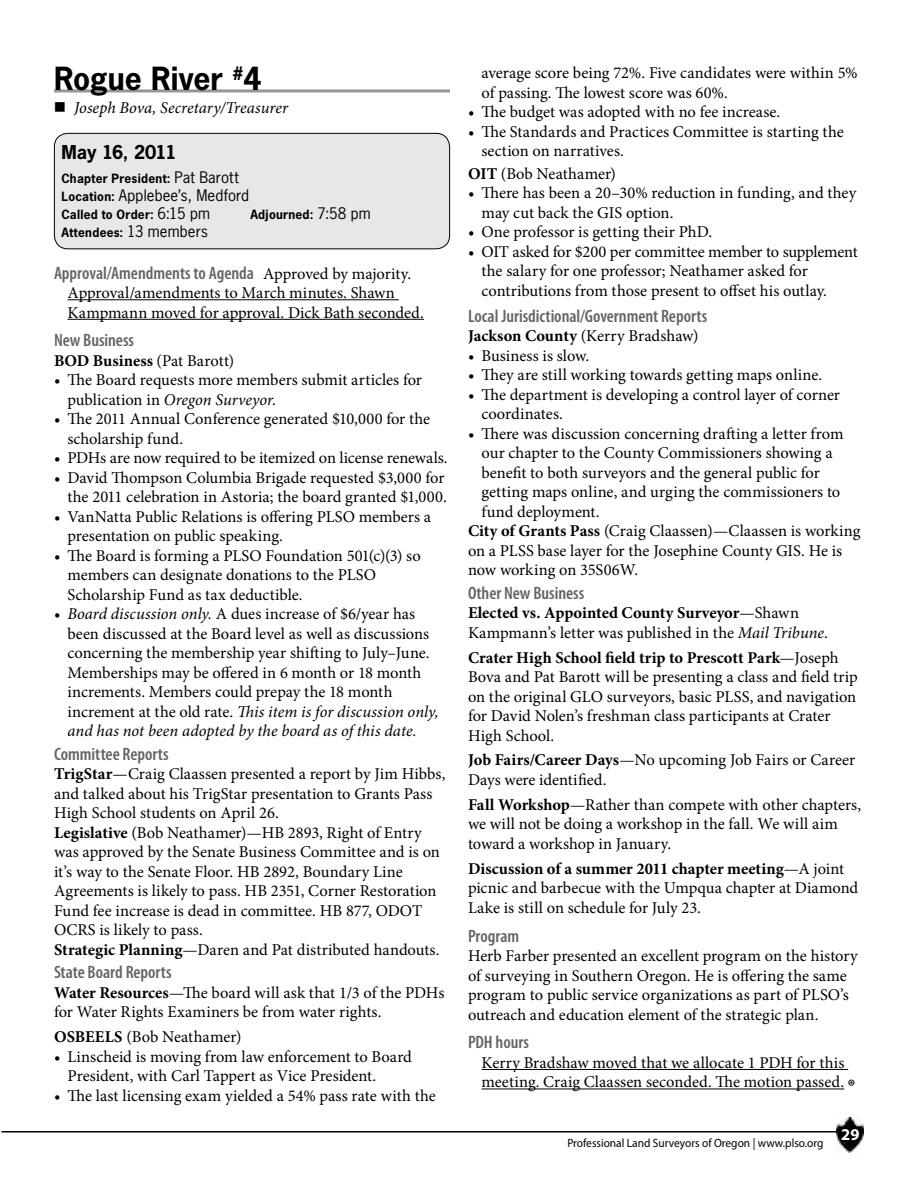
<style>
.page{position:relative;width:918px;height:1188px;background:#fff}
.page>*{position:absolute;margin:0;border:0;box-sizing:border-box;transform-origin:0 0}
.t1{font:700 30px "News Gothic Std";letter-spacing:-.005em;color:#000}
.t2{font:600 condensed 18px "Myriad Pro";color:#636466}
.t3{font:700 18px "News Gothic Std";letter-spacing:-.03em;color:#000}
.t4{font:16.5px/19.5px "Minion Pro";color:#000}
.t5{font:italic 16.5px "Minion Pro";color:#000}
.t6{font:700 16.5px "Minion Pro";letter-spacing:-.005em;color:#000}
.t7{font:700 16.5px "Myriad Pro";color:#fff}
.t8{font:15px "News Gothic Std";letter-spacing:.01em;color:#000}
.t9{font:700 12px "News Gothic Std";letter-spacing:.025em;color:#000}
.t10{font:12px "Myriad Pro";color:#000;scale:.95 1}
.s1{font-weight:400;font-size:15px}
.s2{font-weight:700;font-size:12px}
.s3{font-family:"Minion Pro";font-weight:400;font-stretch:normal;font-size:16.5px;color:#000}
.s4{font-weight:400}
.s5{font-style:italic}
.s6{font-weight:700}
</style>
<div class="page">
<img style="left:837px;top:1118px;width:27px;height:34px">
<hr style="left:2px;top:1131px;width:838px;height:2px;background:#000">
<hr style="left:68px;top:299px;width:331px;height:1px;background:#000">
<hr style="left:68px;top:319px;width:356px;height:1px;background:#000">
<hr style="left:54px;top:89px;width:396px;height:3px;background:#939598">
<div style="left:54px;top:133px;width:396px;height:116px;background:#e6e7e8;border-radius:14px"></div>
<div style="left:54px;top:133px;width:396px;height:116px;border:1px solid #000;border-radius:14px"></div>
<hr style="left:482px;top:1069px;width:366px;height:1px;background:#000">
<hr style="left:482px;top:1089px;width:362px;height:1px;background:#000">
<h1 class="t1" style="left:54px;top:59px;width:209px">Rogue River <sup>#</sup>4</h1>
<p class="t5" style="left:74px;top:97px;width:216px">Joseph Bova, Secretary/Treasurer</p>
<p class="t3" style="left:62px;top:140px;width:117px">May 16, 2011</p>
<p class="t9" style="left:62px;top:171px;width:179px">Chapter President: <span class="s1">Pat Barott</span></p>
<p class="t8" style="left:62px;top:186px;width:189px"><span class="s2">Location:</span> Applebee’s, Medford</p>
<p class="t9" style="left:62px;top:207px;width:150px">Called to Order: <span class="s1">6:15 pm</span></p>
<p class="t9" style="left:250px;top:207px;width:122px">Adjourned: <span class="s1">7:58 pm</span></p>
<p class="t9" style="left:62px;top:225px;width:148px">Attendees: <span class="s1">13 members</span></p>
<p class="t2" style="left:54px;top:263px;width:359px">Approval/Amendments to Agenda <span class="s3">Approved by majority.</span></p>
<p class="t4" style="left:67px;top:283px;width:358px">Approval/amendments to March minutes. Shawn<br>Kampmann moved for approval. Dick Bath seconded.</p>
<p class="t2" style="left:54px;top:331px;width:82px">New Business</p>
<p class="t6" style="left:54px;top:349px;width:182px">BOD Business <span class="s4">(Pat Barott)</span></p>
<p class="t4" style="left:67px;top:371px;width:356px;text-indent:-13px">• The Board requests more members submit articles for publication in <span class="s5">Oregon Surveyor</span>.</p>
<p class="t4" style="left:67px;top:410px;width:364px;text-indent:-13px">• The 2011 Annual Conference generated $10,000 for the scholarship fund.</p>
<p class="t4" style="left:54px;top:449px;width:395px">• PDHs are now required to be itemized on license renewals.</p>
<p class="t4" style="left:54px;top:468px;width:394px;text-align:right">• David Thompson Columbia Brigade requested $3,000 for the 2011 celebration in Astoria; the board granted $1,000.</p>
<p class="t4" style="left:67px;top:507px;width:365px;text-indent:-13px">• VanNatta Public Relations is offering PLSO members a presentation on public speaking.</p>
<p class="t4" style="left:67px;top:546px;width:355px;text-indent:-13px">• The Board is forming a PLSO Foundation 501(c)(3) so members can designate donations to the PLSO<br>Scholarship Fund as tax deductible.</p>
<p class="t4" style="left:67px;top:605px;width:373px;text-indent:-13px">• <span class="s5">Board discussion only.</span> A dues increase of $6/year has been discussed at the Board level as well as discussions concerning the membership year shifting to July–June.<br>Memberships may be offered in 6 month or 18 month increments. Members could prepay the 18 month increment at the old rate. <span class="s5">This item is for discussion only, and has not been adopted by the board as of this date.</span></p>
<p class="t2" style="left:54px;top:744px;width:116px">Committee Reports</p>
<p class="t4" style="left:54px;top:764px;width:393px"><span class="s6">TrigStar</span>—Craig Claassen presented a report by Jim Hibbs, and talked about his TrigStar presentation to Grants Pass High School students on April 26.<br><span class="s6">Legislative</span> (Bob Neathamer)—HB 2893, Right of Entry was approved by the Senate Business Committee and is on it’s way to the Senate Floor. HB 2892, Boundary Line Agreements is likely to pass. HB 2351, Corner Restoration Fund fee increase is dead in committee. HB 877, ODOT OCRS is likely to pass.<br><span class="s6">Strategic Planning</span>—Daren and Pat distributed handouts.</p>
<p class="t2" style="left:54px;top:962px;width:119px">State Board Reports</p>
<p class="t4" style="left:54px;top:983px;width:392px"><span class="s6">Water Resources</span>—The board will ask that 1/3 of the PDHs for Water Rights Examiners be from water rights.</p>
<p class="t4" style="left:54px;top:1027px;width:189px"><span class="s6">OSBEELS</span> (Bob Neathamer)</p>
<p class="t4" style="left:67px;top:1047px;width:346px;text-indent:-13px">• Linscheid is moving from law enforcement to Board<br>President, with Carl Tappert as Vice President.</p>
<p class="t4" style="left:54px;top:1086px;width:383px">• The last licensing exam yielded a 54% pass rate with the</p>
<p class="t4" style="left:482px;top:63px;width:378px">average score being 72%. Five candidates were within 5% of passing. The lowest score was 60%.</p>
<p class="t4" style="left:468px;top:102px;width:314px">• The budget was adopted with no fee increase.</p>
<p class="t4" style="left:482px;top:122px;width:364px;text-indent:-13px">• The Standards and Practices Committee is starting the section on narratives.</p>
<p class="t4" style="left:468px;top:164px;width:150px"><span class="s6">OIT</span> (Bob Neathamer)</p>
<p class="t4" style="left:482px;top:183px;width:376px;text-indent:-13px">• There has been a 20–30% reduction in funding, and they may cut back the GIS option.</p>
<p class="t4" style="left:468px;top:222px;width:246px">• One professor is getting their PhD.</p>
<p class="t4" style="left:482px;top:242px;width:378px;text-indent:-13px">• OIT asked for $200 per committee member to supplement the salary for one professor; Neathamer asked for contributions from those present to offset his outlay.</p>
<p class="t2" style="left:468px;top:306px;width:241px">Local Jurisdictional/Government Reports</p>
<p class="t4" style="left:468px;top:326px;width:232px"><span class="s6">Jackson County</span> (Kerry Bradshaw)</p>
<p class="t4" style="left:468px;top:346px;width:123px">• Business is slow.</p>
<p class="t4" style="left:468px;top:365px;width:356px">• They are still working towards getting maps online.</p>
<p class="t4" style="left:481px;top:385px;width:360px;text-indent:-13px">• The department is developing a control layer of corner coordinates.</p>
<p class="t4" style="left:468px;top:424px;width:377px">• There was discussion concerning drafting a letter from</p>
<p class="t4" style="left:481px;top:443px;width:353px">our chapter to the County Commissioners showing a</p>
<p class="t4" style="left:481px;top:463px;width:340px">benefit to both surveyors and the general public for</p>
<p class="t4" style="left:481px;top:482px;width:360px">getting maps online, and urging the commissioners to</p>
<p class="t4" style="left:481px;top:502px;width:120px">fund deployment.</p>
<p class="t4" style="left:468px;top:521px;width:394px"><span class="s6">City of Grants Pass</span> (Craig Claassen)—Claassen is working</p>
<p class="t4" style="left:468px;top:541px;width:376px">on a PLSS base layer for the Josephine County GIS. He is</p>
<p class="t4" style="left:468px;top:560px;width:172px">now working on 35S06W.</p>
<p class="t2" style="left:468px;top:583px;width:118px">Other New Business</p>
<p class="t4" style="left:468px;top:603px;width:361px"><span class="s6">Elected vs. Appointed County Surveyor</span>—Shawn<br>Kampmann’s letter was published in the <span class="s5">Mail Tribune</span>.</p>
<p class="t4" style="left:468px;top:648px;width:391px"><span class="s6">Crater High School field trip to Prescott Park</span>—Joseph Bova and Pat Barott will be presenting a class and field trip on the original GLO surveyors, basic PLSS, and navigation for David Nolen’s freshman class participants at Crater High School.</p>
<p class="t4" style="left:468px;top:750px;width:389px"><span class="s6">Job Fairs/Career Days</span>—No upcoming Job Fairs or Career<br>Days were identified.</p>
<p class="t4" style="left:468px;top:795px;width:395px"><span class="s6">Fall Workshop</span>—Rather than compete with other chapters, we will not be doing a workshop in the fall. We will aim toward a workshop in January.</p>
<p class="t4" style="left:468px;top:859px;width:392px"><span class="s6">Discussion of a summer 2011 chapter meeting</span>—A joint picnic and barbecue with the Umpqua chapter at Diamond<br>Lake is still on schedule for July 23.</p>
<p class="t2" style="left:468px;top:926px;width:53px">Program</p>
<p class="t4" style="left:468px;top:946px;width:391px">Herb Farber presented an excellent program on the history of surveying in Southern Oregon. He is offering the same program to public service organizations as part of PLSO’s outreach and education element of the strategic plan.</p>
<p class="t2" style="left:468px;top:1033px;width:63px">PDH hours</p>
<p class="t4" style="left:482px;top:1053px;width:375px">Kerry Bradshaw moved that we allocate 1 PDH for this meeting. Craig Claassen seconded. The motion passed. ◉</p>
<p class="t10" style="left:567px;top:1136px;width:271px">Professional Land Surveyors of Oregon | www.plso.org</p>
<p class="t7" style="left:841px;top:1123px;width:20px">29</p>
</div>
